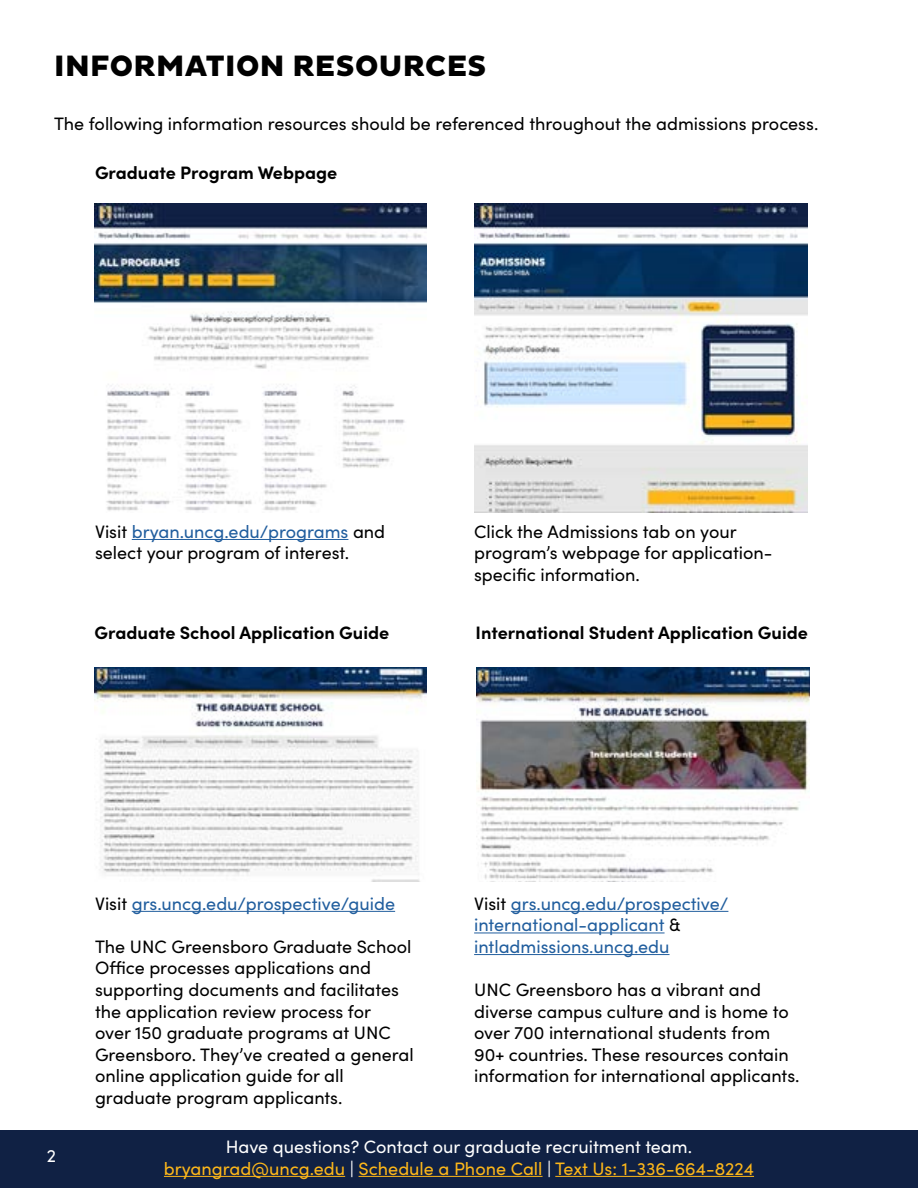
<style>
.page{position:relative;width:918px;height:1188px;background:#fff}
.page>*{position:absolute;margin:0;border:0;box-sizing:border-box;transform-origin:0 0}
.t1{font:800 30px "Pluto Sans";letter-spacing:.015em;color:#000}
.t2{font:18px/21.6px "Sofia Pro";color:#000}
.t3{font:18px/21.6px "Sofia Pro";color:#215e9e}
.t4{font:18px/21.6px "Sofia Pro";color:#fdb71a;text-align:center}
.t5{font:700 18px "Sofia Pro";color:#000}
.t6{font:18px "Sofia Pro";color:#fff}
.s1{color:#215e9e}
.s2{color:#000}
.s3{color:#fff}
</style>
<div class="page">
<div style="left:0;top:1130px;width:918px;height:58px;background:#102144"></div>
<hr style="left:132px;top:539px;width:216px;height:1px;background:#215e9e">
<hr style="left:132px;top:911px;width:263px;height:1px;background:#215e9e">
<hr style="left:511px;top:911px;width:217px;height:1px;background:#215e9e">
<hr style="left:474px;top:933px;width:191px;height:1px;background:#215e9e">
<hr style="left:474px;top:954px;width:196px;height:1px;background:#215e9e">
<hr style="left:164px;top:1176px;width:181px;height:1px;background:#fdb71a">
<hr style="left:359px;top:1176px;width:184px;height:1px;background:#fdb71a">
<hr style="left:555px;top:1176px;width:199px;height:1px;background:#fdb71a">
<img style="left:94px;top:203px;width:332px;height:308px">
<img style="left:474px;top:203px;width:333px;height:309px">
<img style="left:95px;top:667px;width:332px;height:215px">
<img style="left:476px;top:667px;width:333px;height:215px">
<h1 class="t1" style="left:54px;top:49px;width:434px">INFORMATION RESOURCES</h1>
<p class="t2" style="left:54px;top:112px;width:766px">The following information resources should be referenced throughout the admissions process.</p>
<p class="t5" style="left:95px;top:159px;width:244px">Graduate Program Webpage</p>
<p class="t2" style="left:95px;top:520px;width:292px">Visit <span class="s1">bryan.uncg.edu/programs</span> and select your program of interest.</p>
<p class="t2" style="left:474px;top:520px;width:300px">Click the Admissions tab on your program’s webpage for application&shy;specific information.</p>
<p class="t5" style="left:95px;top:619px;width:296px">Graduate School Application Guide</p>
<p class="t5" style="left:476px;top:619px;width:334px">International Student Application Guide</p>
<p class="t6" style="left:47px;top:1143px;width:11px">2</p>
<p class="t3" style="left:95px;top:891px;width:302px"><span class="s2">Visit</span> grs.uncg.edu/prospective/guide</p>
<p class="t2" style="left:95px;top:935px;width:320px">The UNC Greensboro Graduate School Office processes applications and supporting documents and facilitates the application review process for<br>over 150 graduate programs at UNC Greensboro. They’ve created a general online application guide for all graduate program applicants.</p>
<p class="t3" style="left:474px;top:891px;width:256px"><span class="s2">Visit</span> grs.uncg.edu/prospective/ international-applicant <span class="s2">&amp; </span>intladmissions.uncg.edu</p>
<p class="t2" style="left:474px;top:978px;width:327px">UNC Greensboro has a vibrant and diverse campus culture and is home to over 700 international students from 90+ countries. These resources contain information for international applicants.</p>
<p class="t4" style="left:164px;top:1135px;width:592px"><span class="s3">Have questions? Contact our graduate recruitment team. </span>bryangrad@uncg.edu <span class="s3">|</span> Schedule a Phone Call <span class="s3">|</span> Text Us: 1-336-664-8224</p>
</div>
